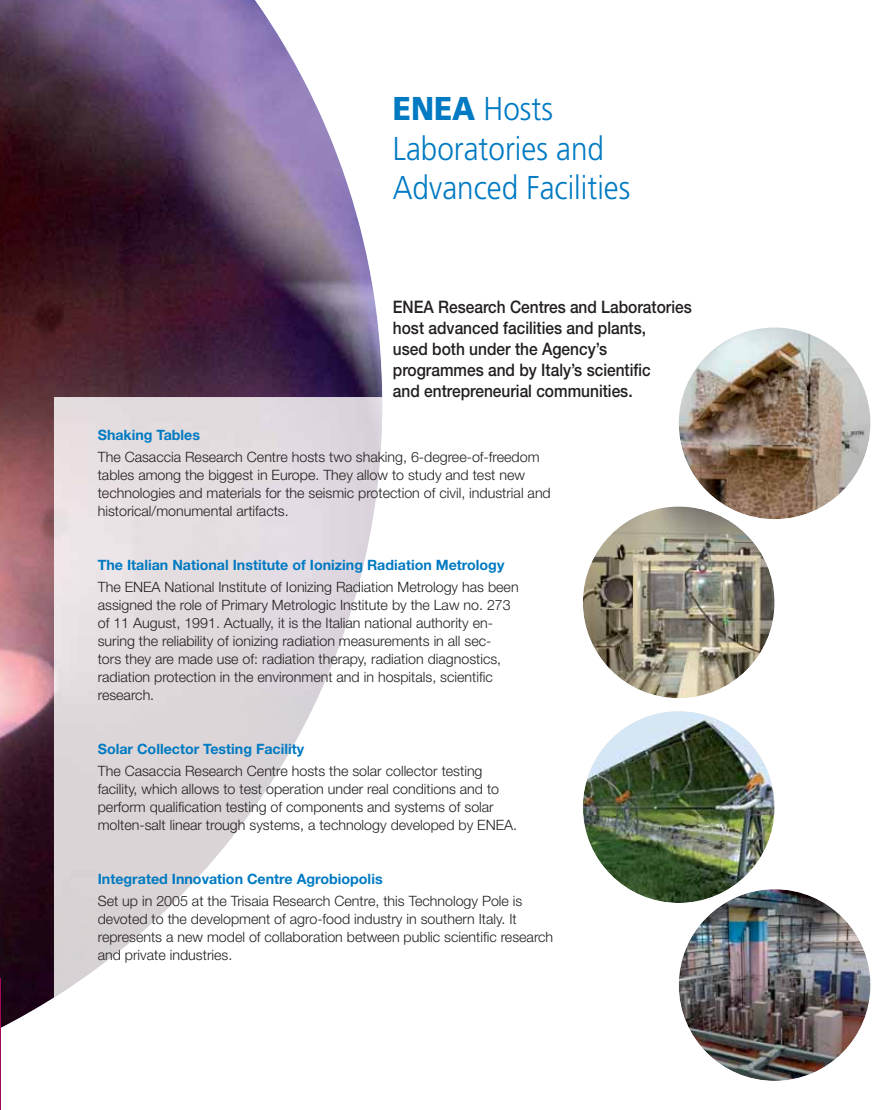
<style>
.page{position:relative;width:893px;height:1110px;background:#fff}
.page>*{position:absolute;margin:0;border:0;box-sizing:border-box;transform-origin:0 0}
.t1{font:300 33px/39.6px "Frutiger";color:#007ac2;scale:.9 1}
.t2{font:500 17.25px/21px "Helvetica Neue";color:#231f20;scale:.9 1}
.t3{font:300 14.25px/18px "Helvetica Neue";color:#231f20}
.t4{font:700 14.25px "Helvetica Neue";color:#007ac2}
.s1{font-weight:900}
</style>
<div class="page">
<img style="left:0;top:0;width:382px;height:1035px">
<svg style="left:54px;top:397px;width:754px;height:653px"></svg>
<img style="left:54px;top:397px;width:328px;height:300px">
<div style="left:54px;top:697px;width:188px;height:201px;background:#dad4d6"></div>
<img style="left:241px;top:697px;width:78px;height:101px">
<img style="left:241px;top:797px;width:21px;height:28px">
<img style="left:54px;top:897px;width:94px;height:101px">
<img style="left:147px;top:897px;width:33px;height:31px">
<img style="left:679px;top:327px;width:191px;height:192px;border-radius:50%">
<img style="left:583px;top:506px;width:191px;height:192px;border-radius:50%">
<img style="left:583px;top:711px;width:191px;height:192px;border-radius:50%">
<img style="left:679px;top:889px;width:191px;height:192px;border-radius:50%">
<h1 class="t1" style="left:393px;top:91px;width:265px"><span class="s1">ENEA</span> Hosts<br>Laboratories and<br>Advanced Facilities</h1>
<p class="t2" style="left:393px;top:298px;width:334px">ENEA Research Centres and Laboratories host advanced facilities and plants,<br>used both under the Agency’s programmes and by Italy’s scientific<br>and entrepreneurial communities.</p>
<p class="t4" style="left:98px;top:429px;width:104px">Shaking Tables</p>
<p class="t3" style="left:98px;top:449px;width:454px">The Casaccia Research Centre hosts two shaking, 6-degree-of-freedom tables among the biggest in Europe. They allow to study and test new technologies and materials for the seismic protection of civil, industrial and historical/monumental artifacts.</p>
<p class="t4" style="left:98px;top:560px;width:408px">The Italian National Institute of Ionizing Radiation Metrology</p>
<p class="t3" style="left:98px;top:579px;width:422px">The ENEA National Institute of Ionizing Radiation Metrology has been assigned the role of Primary Metrologic Institute by the Law no. 273 of 11 August, 1991. Actually, it is the Italian national authority en&shy;suring the reliability of ionizing radiation measurements in all sec-<br>tors they are made use of: radiation therapy, radiation diagnostics, radiation protection in the environment and in hospitals, scientific research.</p>
<p class="t4" style="left:98px;top:744px;width:208px">Solar Collector Testing Facility</p>
<p class="t3" style="left:98px;top:763px;width:421px">The Casaccia Research Centre hosts the solar collector testing facility, which allows to test operation under real conditions and to perform qualification testing of components and systems of solar molten-salt linear trough systems, a technology developed by ENEA.</p>
<p class="t4" style="left:98px;top:874px;width:286px">Integrated Innovation Centre Agrobiopolis</p>
<p class="t3" style="left:98px;top:894px;width:457px">Set up in 2005 at the Trisaia Research Centre, this Technology Pole is devoted to the development of agro-food industry in southern Italy. It represents a new model of collaboration between public scientific research and private industries.</p>
</div>
